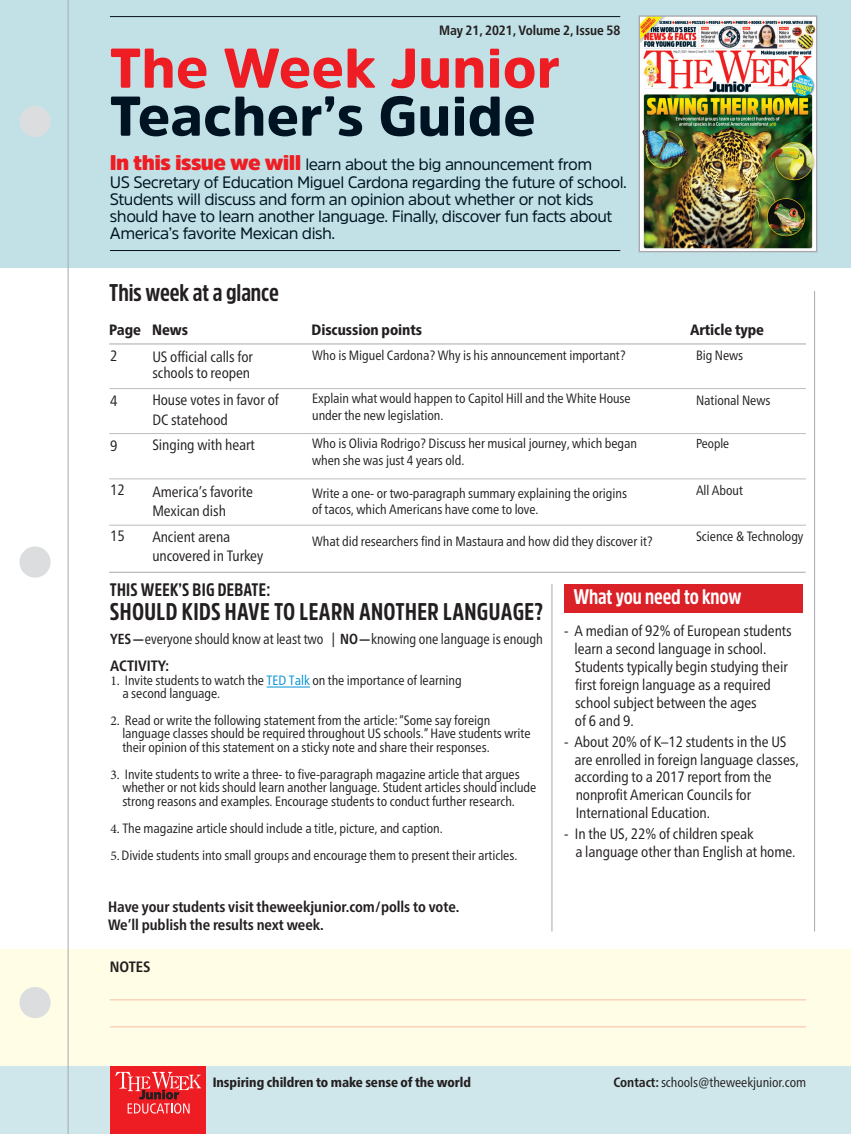
<style>
.page{position:relative;width:851px;height:1134px;background:#fff}
.page>*{position:absolute;margin:0;border:0;box-sizing:border-box;transform-origin:0 0}
.Stand_semi_bold_smal{font:900 55.5px/48px "Amsi Pro";color:#001322}
.c1_xhead_1{font:700 24px "Amsi Pro Cond";letter-spacing:.015em;color:#231f20}
.c1_xhead_1-2{font:700 24px "Amsi Pro Cond";letter-spacing:-.005em;color:#231f20}
.c1_xhead_1-3{font:700 21px "Amsi Pro Cond";letter-spacing:-.005em;color:#fff}
.c1_xhead_1-4{font:700 18px "Amsi Pro Cond";letter-spacing:.015em;color:#231f20}
.Stand_semi_bold_smal-2{font:16.5px/17.2px "Amsi Pro";letter-spacing:-.03em;color:#001322}
.C1_book_drop_cap{font:condensed 15px/18px "Frutiger Neue LT Pro";letter-spacing:-.005em;color:#231f20}
.C1_book_no_indent{font:condensed 15px/19.5px "Frutiger Neue LT Pro";letter-spacing:-.005em;color:#231f20}
.C1_book_drop_cap-2{font:700 condensed 15px/18px "Frutiger Neue LT Pro";letter-spacing:-.005em;color:#231f20}
.C1_heavy_no_indent{font:800 condensed 15px "Frutiger Neue LT Pro";letter-spacing:-.005em;color:#231f20}
.C1_bold_no_indent{font:700 condensed 15px "Frutiger Neue LT Pro";letter-spacing:-.005em;color:#231f20}
.C1_book_drop_cap-3{font:condensed 14.55px "Frutiger Neue LT Pro";letter-spacing:-.005em;color:#231f20;scale:.95 1}
.C1_book_drop_cap-4{font:condensed 13.5px/13.5px "Frutiger Neue LT Pro";letter-spacing:-.005em;color:#231f20}
.C1_book_no_indent-2{font:condensed 13.5px/16.5px "Frutiger Neue LT Pro";letter-spacing:-.005em;color:#231f20}
.C1_bold_no_indent-2{font:800 condensed 13.5px "Frutiger Neue LT Pro";letter-spacing:-.005em;color:#231f20}
.C1_bold_no_indent-3{font:condensed 13.5px "Frutiger Neue LT Pro";letter-spacing:-.005em;color:#231f20}
.C1_bold_no_indent-4{font:700 condensed 13.5px "Frutiger Neue LT Pro";letter-spacing:-.005em;color:#231f20}
.C1_book_no_indent-3{font:condensed 13.05px "Frutiger Neue LT Pro";letter-spacing:-.005em;color:#231f20}
.s1{color:#ee1d23}
.s2{font-weight:900;font-size:21px;color:#ee1d23}
.s3{font-weight:700}
.s4{font-family:"Minion Pro";font-stretch:normal}
.s5{color:#0090d6}
</style>
<div class="page">
<div style="left:0;top:949px;width:850px;height:163px;background:#fffde5"></div>
<hr style="left:110px;top:999px;width:696px;height:1px;background:#fabda6">
<hr style="left:110px;top:1026px;width:696px;height:1px;background:#fabda6">
<div style="left:0;top:1067px;width:850px;height:67px;background:#cfe7eb"></div>
<hr style="left:109px;top:344px;width:697px;height:1px;background:#a8a9ad">
<div style="left:0;top:0;width:850px;height:268px;background:#c2e1e6"></div>
<hr style="left:814px;top:291px;width:1px;height:641px;background:#a8a9ad">
<hr style="left:109px;top:572px;width:696px;height:1px;background:#a8a9ad">
<div style="left:19px;top:106px;width:32px;height:31px;background:#dcdddf;border-radius:50%"></div>
<div style="left:19px;top:546px;width:32px;height:32px;background:#dcdddf;border-radius:50%"></div>
<div style="left:19px;top:987px;width:32px;height:31px;background:#dcdddf;border-radius:50%"></div>
<hr style="left:68px;top:0;width:1px;height:1134px;background:#a8a9ad">
<div style="left:110px;top:1067px;width:96px;height:67px;background:#ee1d23"></div>
<svg style="left:115px;top:1072px;width:86px;height:42px"></svg>
<hr style="left:109px;top:433px;width:696px;height:1px;background:#bcbdc0">
<hr style="left:110px;top:388px;width:696px;height:1px;background:#bcbdc0">
<hr style="left:109px;top:525px;width:697px;height:1px;background:#bcbdc0">
<hr style="left:109px;top:479px;width:697px;height:1px;background:#bcbdc0">
<img style="left:640px;top:17px;width:175px;height:233px">
<div style="left:638px;top:15px;width:179px;height:237px;border:1px solid #a8a9ad"></div>
<hr style="left:110px;top:16px;width:510px;height:1px;background:#08111a">
<hr style="left:110px;top:250px;width:510px;height:1px;background:#08111a">
<hr style="left:551px;top:584px;width:1px;height:348px;background:#a8a9ad">
<div style="left:564px;top:584px;width:238px;height:29px;background:#da2128"></div>
<hr style="left:266px;top:687px;width:44px;height:1px;background:#0090d6">
<p class="C1_bold_no_indent-4" style="left:439px;top:23px;width:183px">May 21, 2021, Volume 2, Issue 58</p>
<p class="Stand_semi_bold_smal" style="left:110px;top:43px;width:452px"><span class="s1">The Week Junior<br></span>Teacher’s Guide</p>
<p class="Stand_semi_bold_smal-2" style="left:110px;top:155px;width:518px"><span class="s2">In this issue we will</span> learn about the big announcement from<br>US Secretary of Education Miguel Cardona regarding the future of school.<br>Students will discuss and form an opinion about whether or not kids should have to learn another language. Finally, discover fun facts about America’s favorite Mexican dish.</p>
<p class="c1_xhead_1-2" style="left:109px;top:276px;width:171px">This week at a glance</p>
<p class="C1_heavy_no_indent" style="left:109px;top:320px;width:80px">Page News</p>
<p class="C1_heavy_no_indent" style="left:311px;top:320px;width:112px">Discussion points</p>
<p class="C1_heavy_no_indent" style="left:690px;top:320px;width:76px">Article type</p>
<p class="C1_book_no_indent" style="left:110px;top:346px;width:9px">2</p>
<p class="C1_book_no_indent" style="left:110px;top:391px;width:9px">4</p>
<p class="C1_book_no_indent" style="left:110px;top:436px;width:9px">9</p>
<p class="C1_book_no_indent" style="left:110px;top:480px;width:16px">12</p>
<p class="C1_book_no_indent" style="left:110px;top:526px;width:16px">15</p>
<p class="C1_book_no_indent" style="left:152px;top:348px;width:102px;line-height:16.5px">US official calls for schools to reopen</p>
<p class="C1_book_no_indent" style="left:152px;top:390px;width:128px">House votes in favor of<br>DC statehood</p>
<p class="C1_book_no_indent" style="left:152px;top:435px;width:104px">Singing with heart</p>
<p class="C1_book_no_indent" style="left:152px;top:482px;width:102px">America’s favorite<br>Mexican dish</p>
<p class="C1_book_no_indent" style="left:152px;top:527px;width:112px">Ancient arena uncovered in Turkey</p>
<p class="C1_book_no_indent-2" style="left:312px;top:347px;width:315px">Who is Miguel Cardona? Why is his announcement important?</p>
<p class="C1_book_no_indent-2" style="left:312px;top:390px;width:320px">Explain what would happen to Capitol Hill and the White House under the new legislation.</p>
<p class="C1_book_no_indent-2" style="left:312px;top:435px;width:326px">Who is Olivia Rodrigo? Discuss her musical journey, which began when she was just 4 years old.</p>
<p class="C1_book_no_indent-2" style="left:312px;top:485px;width:316px">Write a one- or two-paragraph summary explaining the origins of tacos, which Americans have come to love.</p>
<p class="C1_book_no_indent-2" style="left:312px;top:533px;width:342px">What did researchers find in Mastaura and how did they discover it?</p>
<p class="C1_book_no_indent-2" style="left:696px;top:347px;width:49px">Big News</p>
<p class="C1_book_no_indent-2" style="left:696px;top:392px;width:76px">National News</p>
<p class="C1_book_no_indent-3" style="left:696px;top:436px;width:35px">People</p>
<p class="C1_book_no_indent-2" style="left:696px;top:482px;width:48px">All About</p>
<p class="C1_book_no_indent-2" style="left:696px;top:528px;width:109px">Science &amp; Technology</p>
<p class="c1_xhead_1-4" style="left:110px;top:578px;width:162px">THIS WEEK’S BIG DEBATE:</p>
<p class="c1_xhead_1" style="left:110px;top:596px;width:435px">SHOULD KIDS HAVE TO LEARN ANOTHER LANGUAGE?</p>
<p class="C1_book_drop_cap-3" style="left:110px;top:630px;width:457px"><span class="s3">YES —</span>everyone should know at least two | <span class="s3">NO—</span>knowing one language is enough</p>
<p class="C1_book_drop_cap-2" style="left:110px;top:657px;width:61px">ACTIVITY:</p>
<p class="C1_book_drop_cap-4" style="left:122px;top:673px;width:341px;text-indent:-12px"><span class="s4">1.</span> Invite students to watch the <span class="s5">TED Talk</span> on the importance of learning a second language.</p>
<p class="C1_book_drop_cap-4" style="left:122px;top:714px;width:409px;text-indent:-12px"><span class="s4">2.</span> Read or write the following statement from the article:“Some say foreign language classes should be required throughout US schools.”Have students write their opinion of this statement on a sticky note and share their responses.</p>
<p class="C1_book_drop_cap-4" style="left:122px;top:767px;width:415px;text-indent:-12px"><span class="s4">3.</span> Invite students to write a three- to five-paragraph magazine article that argues whether or not kids should learn another language. Student articles should include strong reasons and examples. Encourage students to conduct further research.</p>
<p class="C1_book_drop_cap-4" style="left:110px;top:814px;width:408px;line-height:27px"><span class="s4">4.</span> The magazine article should include a title, picture, and caption.<br><span class="s4">5.</span>Divide students into small groups and encourage them to present their articles.</p>
<p class="C1_book_drop_cap-2" style="left:108px;top:897px;width:353px">Have your students visit theweekjunior.com/polls to vote.<br>We’ll publish the results next week.</p>
<p class="C1_bold_no_indent" style="left:110px;top:958px;width:42px">NOTES</p>
<p class="c1_xhead_1-3" style="left:573px;top:582px;width:170px">What you need to know</p>
<p class="C1_book_drop_cap" style="left:574px;top:622px;width:219px;text-indent:-10px">- A median of 92% of European students learn a second language in school.<br>Students typically begin studying their first foreign language as a required school subject between the ages<br>of 6 and 9.</p>
<p class="C1_book_drop_cap" style="left:574px;top:733px;width:226px;text-indent:-10px">- About 20% of K–12 students in the US are enrolled in foreign language classes,</p>
<p class="C1_book_drop_cap" style="left:574px;top:768px;width:199px">according to a 2017 report from the</p>
<p class="C1_book_drop_cap" style="left:575px;top:786px;width:177px">nonprofit American Councils for<br>International Education.</p>
<p class="C1_book_drop_cap" style="left:575px;top:825px;width:222px;text-indent:-11px">- In the US, 22% of children speak<br>a language other than English at home.</p>
<p class="C1_bold_no_indent-2" style="left:213px;top:1074px;width:260px">Inspiring children to make sense of the world</p>
<p class="C1_bold_no_indent-3" style="left:613px;top:1074px;width:194px"><span class="s3">Contact:</span> schools@theweekjunior.com</p>
</div>
